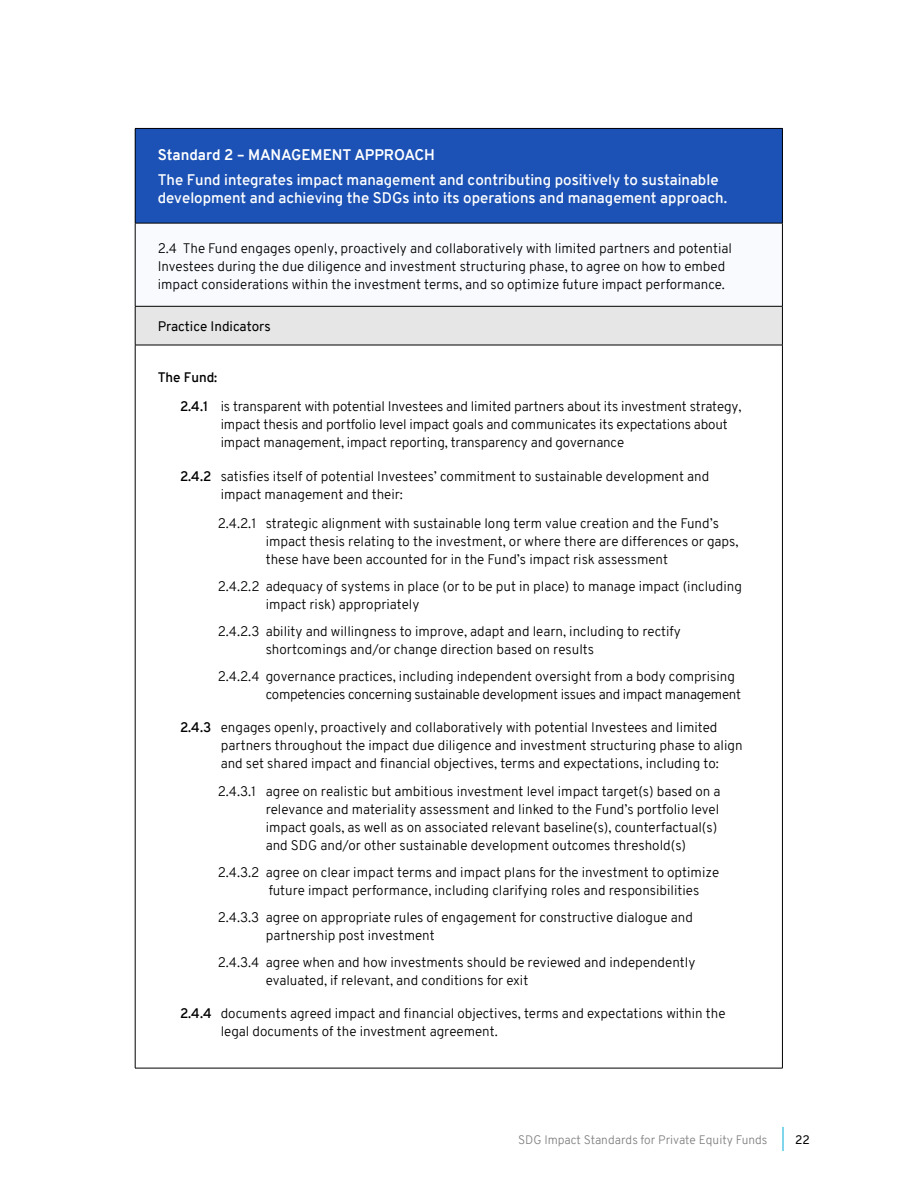
<style>
.page{position:relative;width:918px;height:1188px;background:#fff}
.page>*{position:absolute;margin:0;border:0;box-sizing:border-box;transform-origin:0 0}
.t1{font:600 15px/18px "Overpass";color:#fff}
.t2{font:700 15px "Overpass";color:#fff}
.t3{font:300 13.5px/18px "Overpass";color:#000}
.t4{font:300 13.5px/18px "Overpass";letter-spacing:-.02em;color:#000}
.t5{font:600 13.5px "Overpass";color:#000}
.t6{font:13.5px "Overpass";color:#000}
.t7{font:300 12px "Overpass";color:#808080}
.t8{font:12px "Overpass";color:#000}
</style>
<div class="page">
<svg style="left:783px;top:1127px;width:1px;height:24px"></svg>
<div style="left:135px;top:128px;width:647px;height:95px;background:#1c52b5"></div>
<div style="left:135px;top:223px;width:647px;height:83px;background:#f8fafd"></div>
<div style="left:135px;top:306px;width:647px;height:39px;background:#e6e6e6"></div>
<hr style="left:135px;top:128px;width:648px;height:1px;background:#000">
<hr style="left:135px;top:129px;width:1px;height:94px;background:#000">
<hr style="left:782px;top:129px;width:1px;height:94px;background:#000">
<hr style="left:782px;top:223px;width:1px;height:83px;background:#000">
<hr style="left:782px;top:306px;width:1px;height:39px;background:#000">
<hr style="left:782px;top:345px;width:1px;height:723px;background:#000">
<hr style="left:135px;top:223px;width:648px;height:1px;background:#000">
<hr style="left:135px;top:223px;width:1px;height:83px;background:#000">
<hr style="left:135px;top:306px;width:648px;height:1px;background:#000">
<hr style="left:135px;top:306px;width:1px;height:39px;background:#000">
<hr style="left:135px;top:345px;width:648px;height:1px;background:#000">
<hr style="left:135px;top:345px;width:1px;height:723px;background:#000">
<hr style="left:135px;top:1068px;width:648px;height:1px;background:#000">
<p class="t2" style="left:158px;top:144px;width:279px">Standard 2 – MANAGEMENT APPROACH</p>
<p class="t1" style="left:158px;top:171px;width:571px">The Fund integrates impact management and contributing positively to sustainable development and achieving the SDGs into its operations and management approach.</p>
<p class="t3" style="left:158px;top:239px;width:576px">2.4 The Fund engages openly, proactively and collaboratively with limited partners and potential<br>Investees during the due diligence and investment structuring phase, to agree on how to embed impact considerations within the investment terms, and so optimize future impact performance.</p>
<p class="t6" style="left:158px;top:317px;width:115px">Practice Indicators</p>
<p class="t5" style="left:158px;top:368px;width:61px">The Fund:</p>
<p class="t3" style="left:221px;top:397px;width:522px">is transparent with potential Investees and limited partners about its investment strategy, impact thesis and portfolio level impact goals and communicates its expectations about impact management, impact reporting, transparency and governance</p>
<p class="t3" style="left:221px;top:467px;width:490px">satisfies itself of potential Investees’ commitment to sustainable development and impact management and their:</p>
<p class="t3" style="left:266px;top:514px;width:474px;text-indent:-48px">2.4.2.1 strategic alignment with sustainable long term value creation and the Fund’s impact thesis relating to the investment, or where there are differences or gaps, these have been accounted for in the Fund’s impact risk assessment</p>
<p class="t3" style="left:266px;top:577px;width:478px;text-indent:-48px">2.4.2.2 adequacy of systems in place (or to be put in place) to manage impact (including impact risk) appropriately</p>
<p class="t3" style="left:266px;top:622px;width:417px;text-indent:-48px">2.4.2.3 ability and willingness to improve, adapt and learn, including to rectify shortcomings and/or change direction based on results</p>
<p class="t4" style="left:266px;top:667px;width:477px;text-indent:-48px">2.4.2.4 governance practices, including independent oversight from a body comprising competencies concerning sustainable development issues and impact management</p>
<p class="t3" style="left:221px;top:718px;width:523px">engages openly, proactively and collaboratively with potential Investees and limited partners throughout the impact due diligence and investment structuring phase to align and set shared impact and financial objectives, terms and expectations, including to:</p>
<p class="t3" style="left:266px;top:782px;width:456px;text-indent:-48px">2.4.3.1 agree on realistic but ambitious investment level impact target(s) based on a relevance and materiality assessment and linked to the Fund’s portfolio level impact goals, as well as on associated relevant baseline(s), counterfactual(s) and SDG and/or other sustainable development outcomes threshold(s)</p>
<p class="t3" style="left:269px;top:863px;width:452px;text-indent:-51px">2.4.3.2 agree on clear impact terms and impact plans for the investment to optimize future impact performance, including clarifying roles and responsibilities</p>
<p class="t3" style="left:266px;top:908px;width:429px;text-indent:-48px">2.4.3.3 agree on appropriate rules of engagement for constructive dialogue and partnership post investment</p>
<p class="t3" style="left:266px;top:953px;width:431px;text-indent:-48px">2.4.3.4 agree when and how investments should be reviewed and independently evaluated, if relevant, and conditions for exit</p>
<p class="t3" style="left:221px;top:1004px;width:506px">documents agreed impact and financial objectives, terms and expectations within the legal documents of the investment agreement.</p>
<p class="t5" style="left:180px;top:396px;width:30px">2.4.1</p>
<p class="t5" style="left:180px;top:467px;width:33px">2.4.2</p>
<p class="t5" style="left:180px;top:717px;width:33px">2.4.3</p>
<p class="t5" style="left:180px;top:1004px;width:33px">2.4.4</p>
<p class="t7" style="left:518px;top:1131px;width:251px">SDG Impact Standards for Private Equity Funds</p>
<p class="t8" style="left:795px;top:1131px;width:16px">22</p>
</div>
